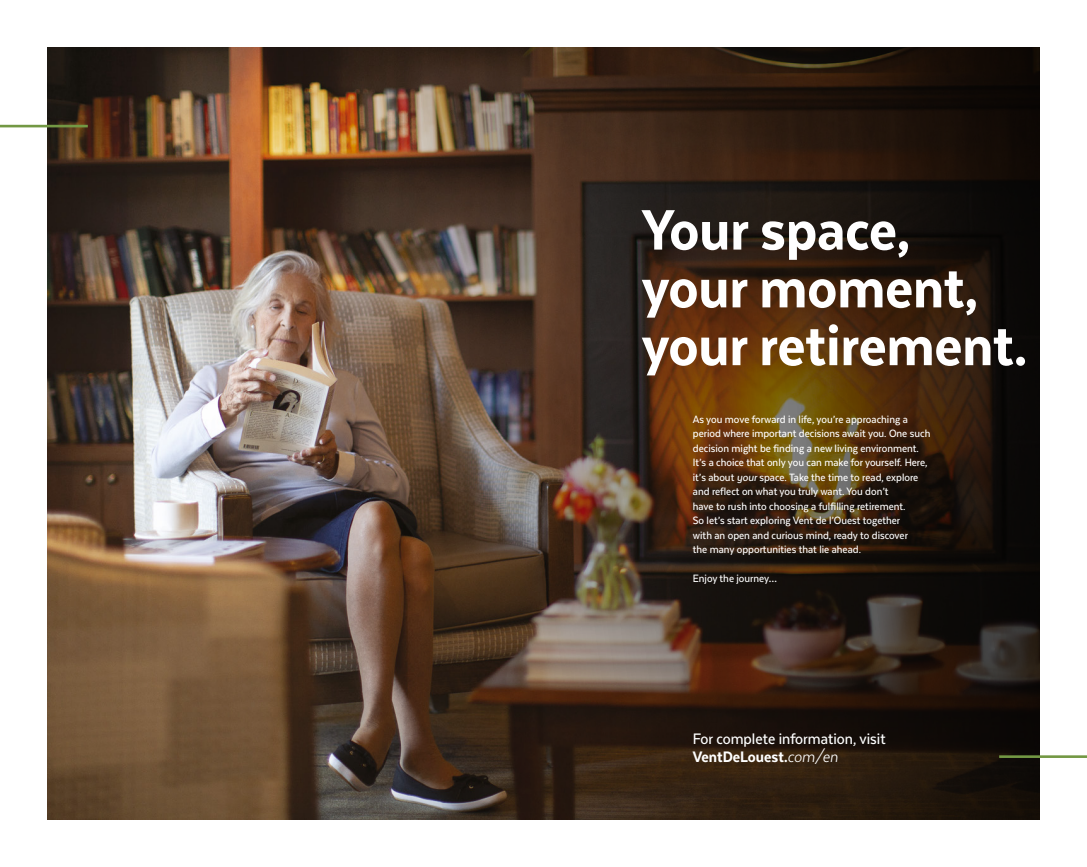
<style>
.page{position:relative;width:1087px;height:867px;background:#fff}
.page>*{position:absolute;margin:0;border:0;box-sizing:border-box;transform-origin:0 0}
.t1{font:800 65.62px/57.8px "Texta Narrow";color:#fff}
.t2{font:500 17.5px/17.5px "Texta Narrow";color:#fff}
.t3{font:500 12.25px/14.4px "Texta Narrow";color:#fff}
.s1{font-style:italic}
.s2{font-weight:800}
.s3{font-weight:400;font-style:italic}
</style>
<div class="page">
<img style="left:47px;top:47px;width:993px;height:772px">
<hr style="left:999px;top:755px;width:88px;height:2px;background:#739844">
<hr style="left:0;top:125px;width:88px;height:2px;background:#739844">
<h1 class="t1" style="left:642px;top:200px;width:387px">Your space, your moment, your retirement.</h1>
<p class="t3" style="left:693px;top:412px;width:239px">As you move forward in life, you’re approaching a period where important decisions await you. One such decision might be finding a new living environment.<br>It’s a choice that only you can make for yourself. Here, it’s about <span class="s1">your</span> space. Take the time to read, explore and reflect on what you truly want. You don’t<br>have to rush into choosing a fulfilling retirement.<br>So let’s start exploring Vent de l’Ouest together<br>with an open and curious mind, ready to discover<br>the many opportunities that lie ahead.</p>
<p class="t3" style="left:693px;top:570px;width:86px">Enjoy the journey…</p>
<h2 class="t2" style="left:693px;top:730px;width:194px">For complete information, visit<br><span class="s2">VentDeLouest.</span><span class="s3">com/en</span></h2>
</div>
